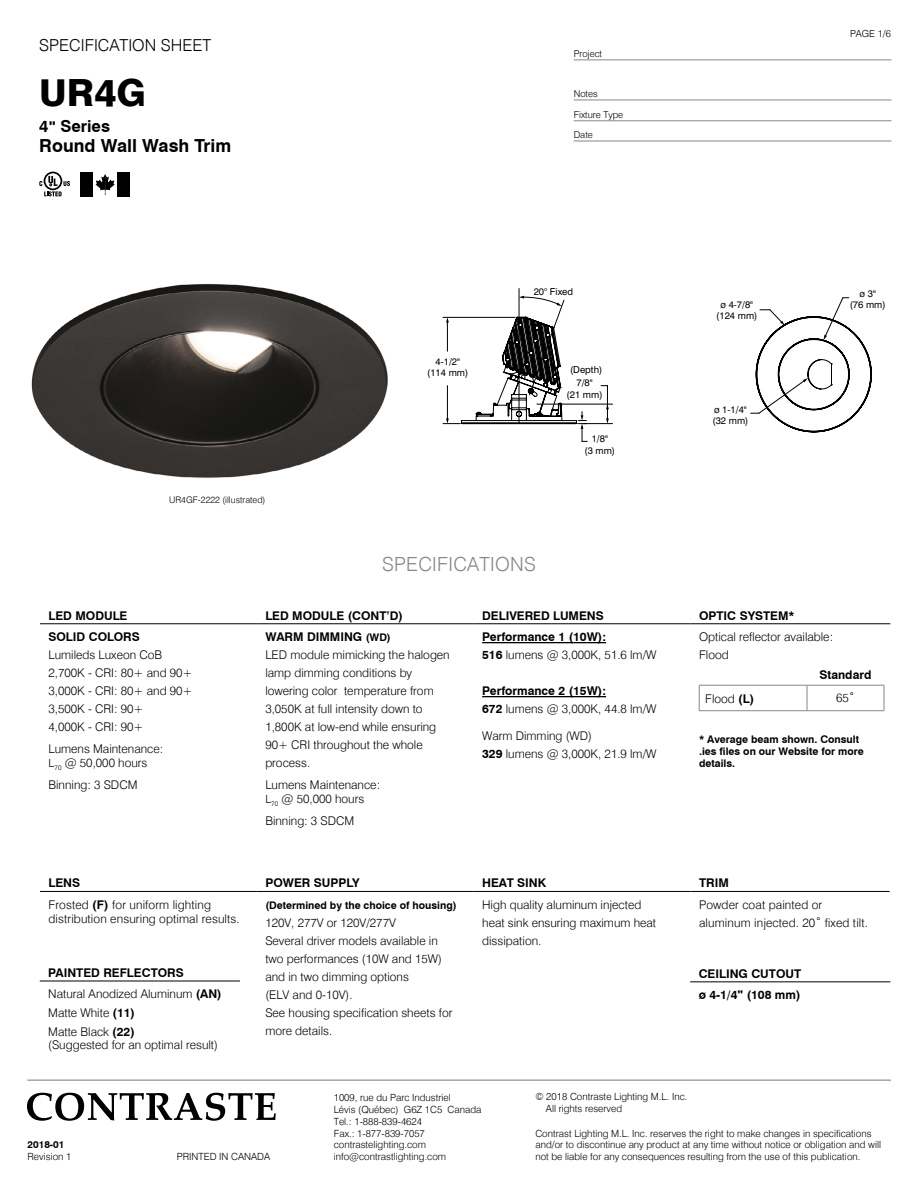
<style>
.page{position:relative;width:918px;height:1188px;background:#fff}
.page>*{position:absolute;margin:0;border:0;box-sizing:border-box;transform-origin:0 0}
.t1{font:800 37.5px "Swiss 721 BT";color:#000}
.t2{font:300 19.5px "Swiss 721 BT";letter-spacing:.015em;color:#878787}
.t3{font:700 18px "Swiss 721 BT";color:#000}
.t4{font:300 16.5px "Swiss 721 BT";color:#000}
.t5{font:700 16.5px "Swiss 721 BT";color:#000}
.t6{font:300 12px/18px "Swiss 721 BT";color:#000}
.t7{font:700 12px/21.9px "Swiss 721 BT";color:#000}
.t8{font:700 10.5px/12px "Swiss 721 BT";color:#000}
.t9{font:300 9.9px/11.9px "Swiss 721 BT";color:#000}
.t10{font:700 9.9px "Swiss 721 BT";color:#000}
.t11{font:300 9.75px "Swiss 721 BT";color:#000}
.t12{font:9.6px/11.4px "Swiss 721 BT";color:#000;text-align:center}
.t13{font:300 9.45px/20.2px "Swiss 721 BT";color:#000}
.t14{font:300 9px "Swiss 721 BT";color:#000}
.s1{font-family:"Arial";font-size:14.7px}
.s2{font-size:11.25px}
.s3{font-weight:700}
.s4{font-weight:700;font-size:10.5px}
.s5{font-family:"Arial"}
</style>
<div class="page">
<div style="left:118px;top:172px;width:12px;height:24px;background:#000"></div>
<div style="left:80px;top:172px;width:13px;height:24px;background:#000"></div>
<svg style="left:96px;top:174px;width:19px;height:21px"></svg>
<div style="left:44px;top:172px;width:18px;height:18px;background:#000;border-radius:50%"></div>
<svg style="left:45px;top:173px;width:16px;height:16px"></svg>
<svg style="left:39px;top:176px;width:31px;height:20px"></svg>
<hr style="left:27px;top:1080px;width:864px;height:1px;background:#878787">
<svg style="left:27px;top:1093px;width:249px;height:28px"></svg>
<hr style="left:574px;top:60px;width:317px;height:1px;background:#878787">
<hr style="left:574px;top:100px;width:317px;height:1px;background:#878787">
<hr style="left:574px;top:121px;width:317px;height:1px;background:#878787">
<hr style="left:574px;top:141px;width:317px;height:1px;background:#878787">
<hr style="left:519px;top:288px;width:1px;height:135px;background:#000">
<svg style="left:834px;top:297px;width:15px;height:19px"></svg>
<svg style="left:760px;top:309px;width:17px;height:7px"></svg>
<svg style="left:581px;top:432px;width:7px;height:10px"></svg>
<svg style="left:443px;top:316px;width:429px;height:116px"></svg>
<svg style="left:519px;top:296px;width:46px;height:100px"></svg>
<hr style="left:699px;top:685px;width:108px;height:1px;background:#878787">
<svg style="left:699px;top:685px;width:1px;height:25px"></svg>
<hr style="left:807px;top:685px;width:77px;height:1px;background:#878787">
<svg style="left:807px;top:685px;width:1px;height:25px"></svg>
<svg style="left:884px;top:685px;width:1px;height:26px"></svg>
<hr style="left:699px;top:710px;width:108px;height:1px;background:#878787">
<hr style="left:807px;top:710px;width:77px;height:1px;background:#878787">
<hr style="left:40px;top:624px;width:217px;height:1px;background:#000">
<hr style="left:474px;top:624px;width:217px;height:1px;background:#000">
<hr style="left:691px;top:624px;width:199px;height:1px;background:#000">
<hr style="left:257px;top:624px;width:217px;height:1px;background:#000">
<hr style="left:482px;top:642px;width:91px;height:1px;background:#000">
<svg style="left:573px;top:642px;width:33px;height:1px"></svg>
<hr style="left:482px;top:696px;width:124px;height:1px;background:#000">
<hr style="left:40px;top:891px;width:217px;height:1px;background:#000">
<hr style="left:474px;top:891px;width:217px;height:1px;background:#000">
<hr style="left:691px;top:891px;width:199px;height:1px;background:#000">
<hr style="left:257px;top:891px;width:217px;height:1px;background:#000">
<hr style="left:690px;top:982px;width:200px;height:1px;background:#000">
<hr style="left:40px;top:981px;width:200px;height:1px;background:#000">
<img style="left:31px;top:284px;width:357px;height:194px">
<h3 class="t4" style="left:39px;top:35px;width:173px">SPECIFICATION SHEET</h3>
<h1 class="t1" style="left:39px;top:70px;width:108px">UR4G</h1>
<h3 class="t5" style="left:39px;top:116px;width:72px">4<span class="s1">"</span> Series</h3>
<h3 class="t3" style="left:39px;top:135px;width:193px">Round Wall Wash Trim</h3>
<p class="t14" style="left:169px;top:495px;width:98px">UR4GF-2222 (illustrated)</p>
<p class="t13" style="left:574px;top:43px;width:30px">Project</p>
<p class="t13" style="left:574px;top:83px;width:26px">Notes</p>
<p class="t13" style="left:574px;top:104px;width:51px">Fixture Type<br>Date</p>
<p class="t12" style="left:427px;top:356px;width:43px">4-1/2" (114 mm)</p>
<p class="t12" style="left:534px;top:286px;width:41px">20° Fixed</p>
<p class="t12" style="left:570px;top:364px;width:34px">(Depth)</p>
<p class="t12" style="left:567px;top:377px;width:37px">7/8"<br>(21 mm)</p>
<p class="t12" style="left:584px;top:433px;width:32px">1/8"<br>(3 mm)</p>
<h2 class="t2" style="left:382px;top:552px;width:155px">SPECIFICATIONS</h2>
<p class="t12" style="left:716px;top:298px;width:43px">ø 4-7/8" (124 mm)</p>
<p class="t12" style="left:712px;top:404px;width:37px;text-align:left">ø 1-1/4" (32 mm)</p>
<p class="t11" style="left:850px;top:28px;width:42px">PAGE 1/6</p>
<p class="t12" style="left:850px;top:288px;width:37px">ø 3"<br>(76 mm)</p>
<p class="t7" style="left:48px;top:604px;width:80px">LED MODULE</p>
<p class="t7" style="left:265px;top:604px;width:139px">LED MODULE (CONT’D)</p>
<p class="t7" style="left:482px;top:604px;width:123px">DELIVERED LUMENS</p>
<p class="t7" style="left:699px;top:604px;width:97px">OPTIC SYSTEM*</p>
<p class="t7" style="left:48px;top:626px;width:93px">SOLID COLORS</p>
<p class="t6" style="left:48px;top:646px;width:146px">Lumileds Luxeon CoB<br>2,700K - CRI: 80+ and 90+<br>3,000K - CRI: 80+ and 90+<br>3,500K - CRI: 90+<br>4,000K - CRI: 90+</p>
<p class="t6" style="left:48px;top:742px;width:116px;line-height:13.5px">Lumens Maintenance:<br><span class="s2">L</span><sub>70</sub> @ 50,000 hours</p>
<p class="t6" style="left:48px;top:776px;width:90px">Binning: 3 SDCM</p>
<p class="t6" style="left:265px;top:628px;width:186px"><span class="s3">WARM DIMMING</span> <span class="s4">(WD)<br></span>LED module mimicking the halogen lamp dimming conditions by lowering color temperature from<br>3,050K at full intensity down to<br>1,800K at low-end while ensuring<br>90+ CRI throughout the whole process.</p>
<p class="t6" style="left:265px;top:778px;width:116px;line-height:13.5px">Lumens Maintenance:<br><span class="s2">L</span><sub>70</sub> @ 50,000 hours</p>
<p class="t6" style="left:265px;top:812px;width:90px">Binning: 3 SDCM</p>
<p class="t6" style="left:699px;top:628px;width:136px">Optical reflector available:<br>Flood</p>
<p class="t6" style="left:482px;top:628px;width:176px"><span class="s3">Performance 1 (10W):<br>516</span> lumens @ 3,000K, 51.6 lm/W</p>
<p class="t6" style="left:482px;top:682px;width:176px"><span class="s3">Performance 2 (15W):<br>672</span> lumens @ 3,000K, 44.8 lm/W</p>
<p class="t6" style="left:482px;top:727px;width:176px">Warm Dimming (WD)<br><span class="s3">329</span> lumens @ 3,000K, 21.9 lm/W</p>
<p class="t7" style="left:820px;top:664px;width:53px">Standard</p>
<p class="t6" style="left:705px;top:689px;width:50px">Flood <span class="s3">(L)</span></p>
<p class="t6" style="left:836px;top:689px;width:20px">65˚</p>
<p class="t8" style="left:699px;top:734px;width:166px">* Average beam shown. Consult .ies files on our Website for more details.</p>
<p class="t7" style="left:48px;top:872px;width:33px">LENS</p>
<p class="t7" style="left:265px;top:872px;width:96px">POWER SUPPLY</p>
<p class="t7" style="left:482px;top:872px;width:66px">HEAT SINK</p>
<p class="t7" style="left:699px;top:872px;width:31px">TRIM</p>
<p class="t6" style="left:48px;top:898px;width:193px;line-height:13.5px">Frosted <span class="s3">(F)</span> for uniform lighting distribution ensuring optimal results.</p>
<p class="t8" style="left:265px;top:899px;width:193px">(Determined by the choice of housing)</p>
<p class="t6" style="left:482px;top:895px;width:176px">High quality aluminum injected heat sink ensuring maximum heat dissipation.</p>
<p class="t6" style="left:699px;top:895px;width:171px">Powder coat painted or aluminum injected. 20˚ fixed tilt.</p>
<p class="t7" style="left:699px;top:962px;width:104px">CEILING CUTOUT ø 4-1/4<span class="s5">"</span> (108 mm)</p>
<p class="t6" style="left:265px;top:913px;width:189px">120V, 277V or 120V/277V<br>Several driver models available in two performances (10W and 15W) and in two dimming options<br>(ELV and 0-10V).<br>See housing specification sheets for more details.</p>
<p class="t6" style="left:48px;top:962px;width:175px;line-height:21.5px"><span class="s3">PAINTED REFLECTORS<br></span>Natural Anodized Aluminum <span class="s3">(AN)</span></p>
<p class="t6" style="left:48px;top:1003px;width:88px;line-height:18.8px">Matte White <span class="s3">(11)<br></span>Matte Black <span class="s3">(22)</span></p>
<p class="t6" style="left:48px;top:1036px;width:171px">(Suggested for an optimal result)</p>
<p class="t10" style="left:28px;top:1139px;width:38px">2018-01</p>
<p class="t9" style="left:28px;top:1151px;width:45px">Revision 1</p>
<p class="t9" style="left:177px;top:1151px;width:95px">PRINTED IN CANADA</p>
<p class="t9" style="left:334px;top:1091px;width:149px">1009, rue du Parc Industriel<br>Lévis (Québec) G6Z 1C5 Canada<br>Tel.: 1-888-839-4624<br>Fax.: 1-877-839-7057 contrastelighting.com info@contrastlighting.com</p>
<p class="t9" style="left:546px;top:1090px;width:143px;text-indent:-11px">© 2018 Contraste Lighting M.L. Inc.<br>All rights reserved</p>
<p class="t9" style="left:535px;top:1127px;width:347px">Contrast Lighting M.L. Inc. reserves the right to make changes in specifications and/or to discontinue any product at any time without notice or obligation and will not be liable for any consequences resulting from the use of this publication.</p>
</div>
